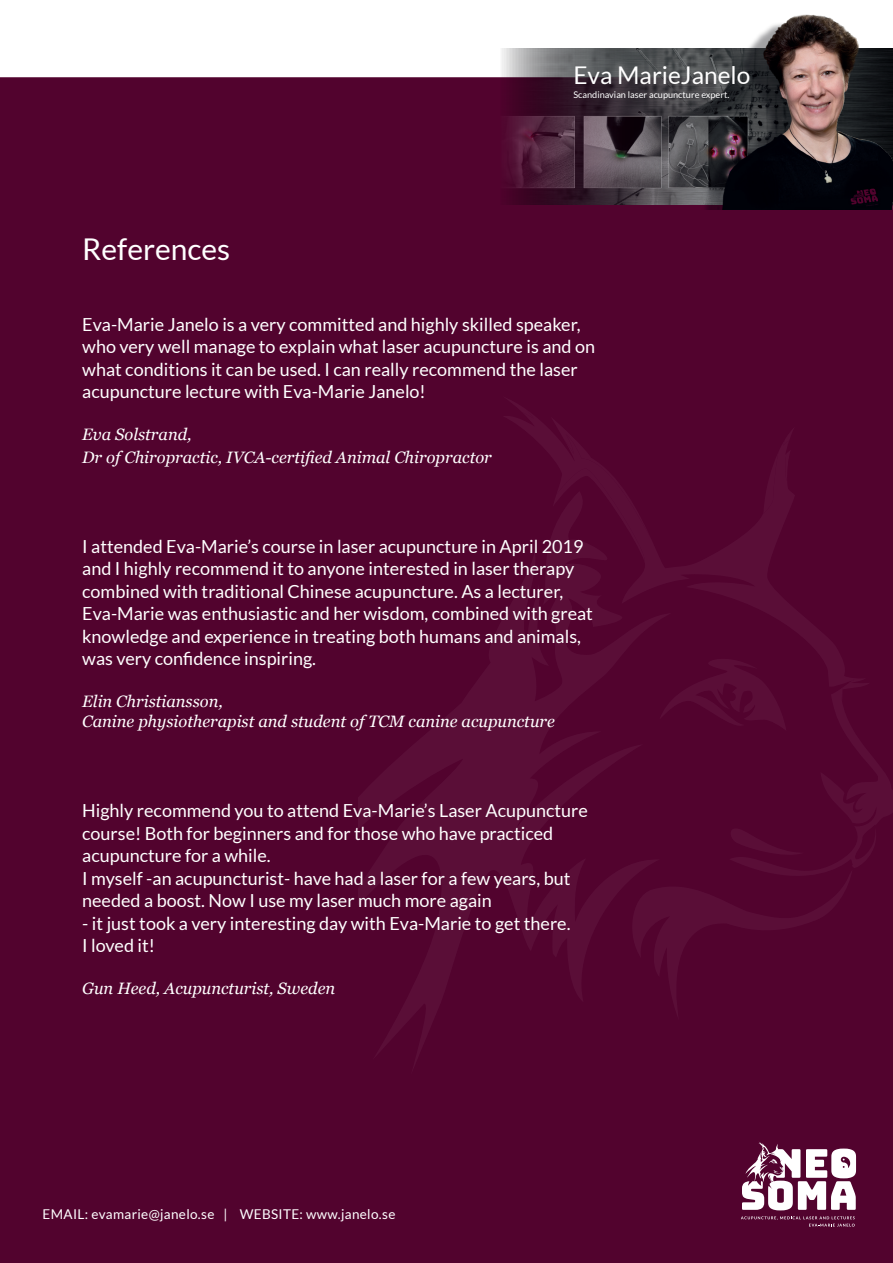
<style>
.page{position:relative;width:893px;height:1263px;background:#fff}
.page>*{position:absolute;margin:0;border:0;box-sizing:border-box;transform-origin:0 0}
.t1{font:30px "Lato";color:#fff}
.t2{font:24.45px "Lato";color:#fff}
.t3{font:18px/22.5px "Lato";color:#fff}
.t4{font:italic 16.5px/22.5px "Georgia";color:#fff}
.t5{font:13.5px "Lato";letter-spacing:.025em;color:#fff}
.t6{font:9.15px "Lato";color:#fff}
</style>
<div class="page">
<div style="left:0;top:77px;width:893px;height:1186px;background:#52032e"></div>
<svg style="left:502px;top:396px;width:32px;height:23px"></svg>
<svg style="left:503px;top:409px;width:363px;height:248px;background:#53042f"></svg>
<svg style="left:359px;top:491px;width:313px;height:585px;background:#540630"></svg>
<svg style="left:631px;top:657px;width:262px;height:364px;background:#53042f"></svg>
<svg style="left:742px;top:1142px;width:114px;height:68px"></svg>
<svg style="left:741px;top:1216px;width:114px;height:10px"></svg>
<img style="left:500px;top:49px;width:180px;height:155px">
<img style="left:680px;top:14px;width:213px;height:195px">
<h1 class="t1" style="left:82px;top:233px;width:150px">References</h1>
<h2 class="t2" style="left:573px;top:62px;width:178px">Eva MarieJanelo</h2>
<p class="t6" style="left:573px;top:89px;width:157px">Scandinavian laser acupuncture expert.</p>
<p class="t3" style="left:82px;top:313px;width:514px">Eva-Marie Janelo is a very committed and highly skilled speaker, who very well manage to explain what laser acupuncture is and on what conditions it can be used. I can really recommend the laser acupuncture lecture with Eva-Marie Janelo!</p>
<p class="t4" style="left:82px;top:423px;width:411px">Eva Solstrand,<br>Dr of Chiropractic, IVCA-certified Animal Chiropractor</p>
<p class="t3" style="left:82px;top:535px;width:512px">I attended Eva-Marie’s course in laser acupuncture in April 2019 and I highly recommend it to anyone interested in laser therapy combined with traditional Chinese acupuncture. As a lecturer, Eva-Marie was enthusiastic and her wisdom, combined with great knowledge and experience in treating both humans and animals, was very confidence inspiring.</p>
<p class="t4" style="left:82px;top:691px;width:474px;line-height:19.8px">Elin Christiansson,<br>Canine physiotherapist and student of TCM canine acupuncture</p>
<p class="t3" style="left:82px;top:799px;width:507px">Highly recommend you to attend Eva-Marie’s Laser Acupuncture course! Both for beginners and for those who have practiced acupuncture for a while.<br>I myself -an acupuncturist- have had a laser for a few years, but needed a boost. Now I use my laser much more again</p>
<p class="t3" style="left:82px;top:912px;width:490px">- it just took a very interesting day with Eva-Marie to get there.<br>I loved it!</p>
<p class="t4" style="left:82px;top:976px;width:255px">Gun Heed, Acupuncturist, Sweden</p>
<p class="t5" style="left:43px;top:1206px;width:354px">EMAIL: evamarie@janelo.se | WEBSITE: www.janelo.se</p>
</div>
